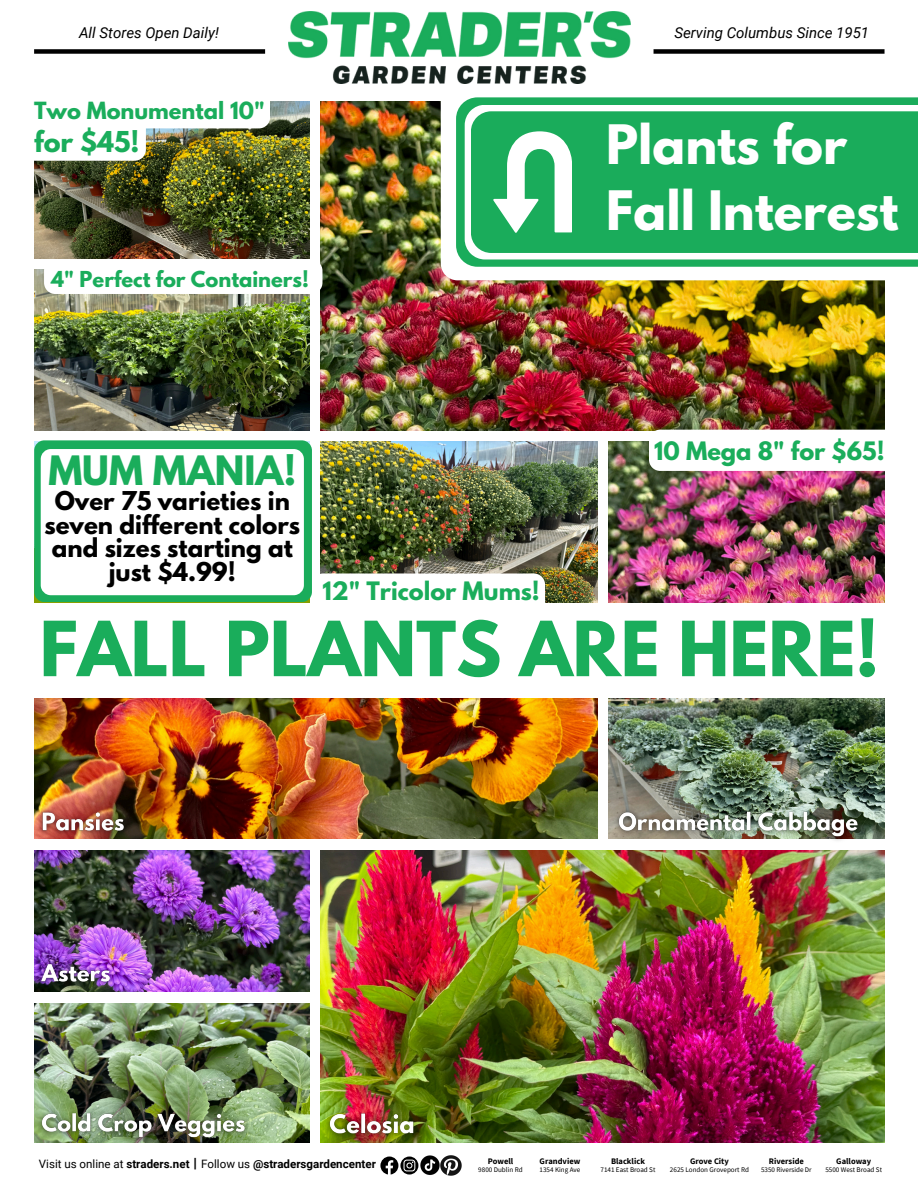
<style>
.page{position:relative;width:918px;height:1188px;background:#fff}
.page>*{position:absolute;margin:0;border:0;box-sizing:border-box;transform-origin:0 0}
.t1{font:700 67.35px "League Spartan";color:#1aad5b}
.t2{font:700 48.15px/66.3px "League Spartan";color:#fff}
.t3{font:700 35.85px "League Spartan";color:#1aad5b}
.t4{font:700 25.5px "League Spartan";color:#1aad5b}
.t5{font:700 22.95px/23.7px "League Spartan";color:#000;text-align:center}
.t6{font:700 22.5px "League Spartan";color:#1aad5b}
.t7{font:700 21px "League Spartan";color:#1aad5b}
.t8{font:700 19.5px "League Spartan";color:#1aad5b}
.t9{font:italic 15px "Roboto";color:#000}
.t10{font:700 11.55px "Roboto";color:#000}
.t11{font:700 8.55px "Source Sans Pro";color:#000}
.t12{font:7.05px "Source Sans Pro";color:#000}
.s1{font-weight:400}
.s2{font-family:"Noto Sans CJ Ksc"}
</style>
<div class="page">
<img style="left:34px;top:101px;width:276px;height:157px">
<img style="left:609px;top:442px;width:276px;height:161px">
<img style="left:321px;top:442px;width:277px;height:161px">
<img style="left:34px;top:270px;width:276px;height:160px">
<img style="left:321px;top:101px;width:564px;height:329px">
<img style="left:609px;top:698px;width:276px;height:141px">
<img style="left:34px;top:850px;width:276px;height:142px">
<img style="left:34px;top:1003px;width:276px;height:140px">
<img style="left:321px;top:850px;width:564px;height:293px">
<img style="left:34px;top:698px;width:564px;height:141px">
<div style="left:34px;top:49px;width:231px;height:5px;background:#000"></div>
<div style="left:654px;top:49px;width:231px;height:5px;background:#000"></div>
<svg style="left:441px;top:101px;width:444px;height:179px"></svg>
<img style="left:288px;top:12px;width:342px;height:72px">
<svg style="left:456px;top:97px;width:462px;height:170px;background:#2db369"></svg>
<svg style="left:465px;top:105px;width:453px;height:154px"></svg>
<div style="left:471px;top:111px;width:447px;height:142px;background:#1aac5b"></div>
<svg style="left:380px;top:1157px;width:38px;height:18px"></svg>
<img style="left:420px;top:1155px;width:41px;height:21px">
<svg style="left:493px;top:131px;width:79px;height:102px"></svg>
<svg style="left:649px;top:430px;width:236px;height:41px"></svg>
<img style="left:34px;top:101px;width:236px;height:60px">
<img style="left:320px;top:1103px;width:104px;height:40px">
<img style="left:609px;top:802px;width:258px;height:39px">
<img style="left:34px;top:1103px;width:221px;height:40px">
<img style="left:34px;top:803px;width:99px;height:36px">
<img style="left:34px;top:954px;width:86px;height:38px">
<div style="left:34px;top:440px;width:278px;height:162px;background:#1aac5b;border-radius:10px"></div>
<div style="left:41px;top:449px;width:263px;height:146px;background:#fff;border-radius:10px"></div>
<svg style="left:320px;top:573px;width:225px;height:30px"></svg>
<svg style="left:44px;top:259px;width:278px;height:35px"></svg>
<p class="t9" style="left:79px;top:24px;width:141px">All Stores Open Daily!</p>
<p class="t9" style="left:675px;top:24px;width:196px">Serving Columbus Since 1951</p>
<p class="t7" style="left:34px;top:101px;width:232px">Two Monumental 10"</p>
<p class="t4" style="left:34px;top:129px;width:107px">for $45!</p>
<p class="t8" style="left:51px;top:269px;width:259px">4" Perfect for Containers!</p>
<p class="t3" style="left:48px;top:453px;width:249px">MUM MANIA!</p>
<p class="t5" style="left:44px;top:492px;width:257px">Over 75 varieties in seven different colors and sizes starting at just $4.99!</p>
<p class="t6" style="left:322px;top:579px;width:219px">12" Tricolor Mums!</p>
<p class="t2" style="left:606px;top:118px;width:294px">Plants for<br>Fall Interest</p>
<p class="t6" style="left:654px;top:439px;width:232px">10 Mega 8" for $65!</p>
<p class="t1" style="left:40px;top:616px;width:841px">FALL PLANTS ARE HERE!</p>
<p class="t10" style="left:39px;top:1158px;width:339px"><span class="s1">Visit us online at</span> straders.net<span class="s2">┃</span><span class="s1">Follow us</span> @stradersgardencenter</p>
<h2 class="t11" style="left:540px;top:1156px;width:42px">Grandview</h2>
<h3 class="t12" style="left:540px;top:1165px;width:42px">1354 King Ave</h3>
<h4 class="t11" style="left:488px;top:1156px;width:27px">Powell</h4>
<h3 class="t12" style="left:478px;top:1165px;width:46px">9800 Dublin Rd</h3>
<h1 class="t11" style="left:611px;top:1156px;width:35px">Blacklick</h1>
<h6 class="t12" style="left:601px;top:1165px;width:56px">7141 East Broad St</h6>
<p class="t11" style="left:690px;top:1156px;width:40px">Grove City</p>
<p class="t12" style="left:670px;top:1165px;width:80px">2625 London Groveport Rd</p>
<p class="t11" style="left:769px;top:1156px;width:37px">Riverside</p>
<p class="t12" style="left:761px;top:1165px;width:52px">5350 Riverside Dr</p>
<h3 class="t11" style="left:836px;top:1156px;width:36px">Galloway</h3>
<h3 class="t12" style="left:825px;top:1165px;width:58px">5500 West Broad St</h3>
</div>
